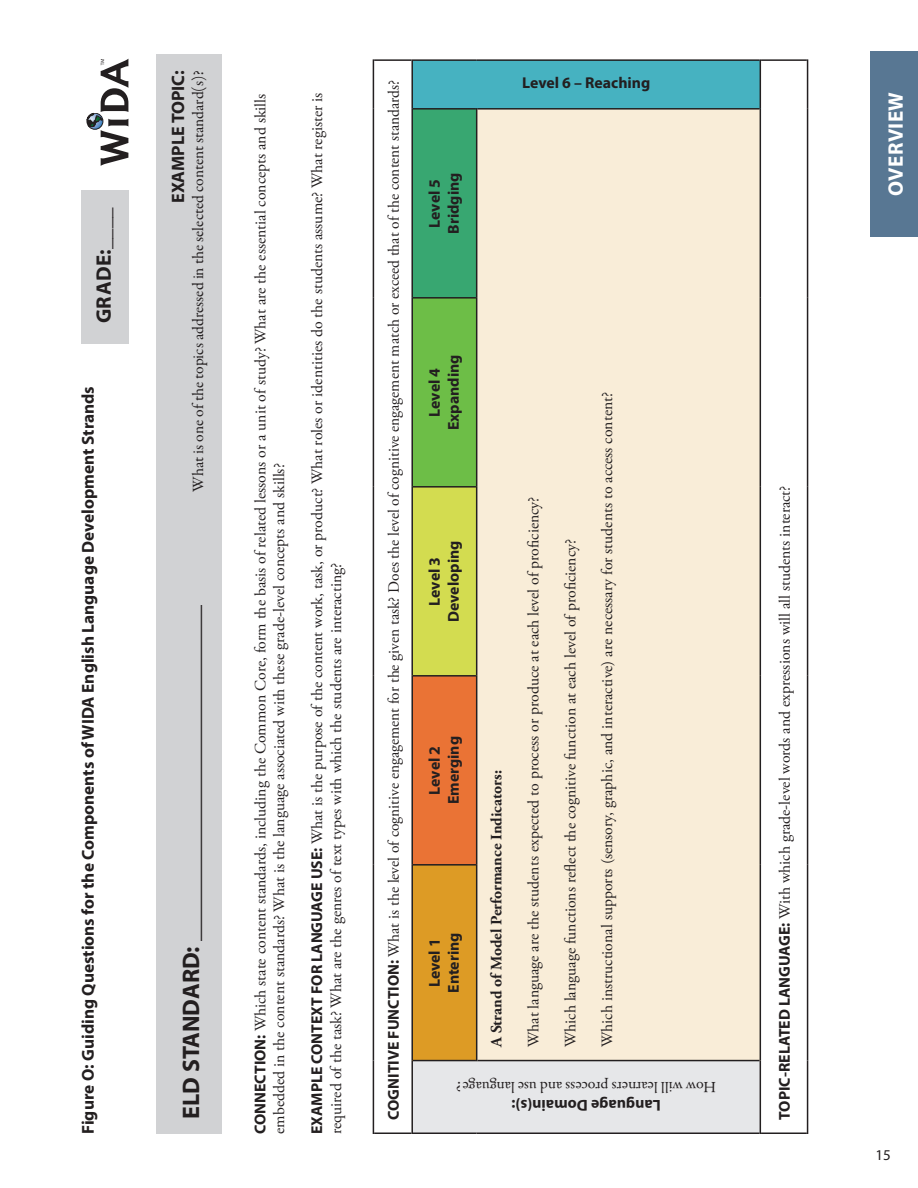
<style>
.page{position:relative;width:918px;height:1188px;background:#fff}
.page>*{position:absolute;margin:0;border:0;box-sizing:border-box;transform-origin:0 0}
.t1{font:700 24px "Myriad Pro";color:#231f20}
.t2{font:700 21px "Myriad Pro";letter-spacing:.02em;color:#231f20}
.t3{font:700 21px "Myriad Pro";letter-spacing:.02em;color:#fff}
.t4{font:700 18px "Myriad Pro";color:#231f20}
.t5{font:700 17.25px "Myriad Pro";color:#231f20}
.t6{font:15.75px/18.9px "Adobe Garamond Pro";color:#231f20}
.t7{font:15.75px/18.9px "Garamond Premr Pro";letter-spacing:-.005em;color:#231f20;text-align:center}
.t8{font:700 15.75px "Myriad Pro";color:#231f20}
.t9{font:700 15.75px "Adobe Garamond Pro";color:#231f20}
.t10{font:15px "Myriad Pro";color:#231f20}
.s1{font-family:"Myriad Pro";font-weight:700}
</style>
<div class="page">
<svg style="left:374px;top:61px;width:433px;height:1071px"></svg>
<div style="left:412px;top:1061px;width:348px;height:72px;background:#e6e7e9"></div>
<div style="left:412px;top:865px;width:65px;height:196px;background:#dd9b25"></div>
<div style="left:412px;top:676px;width:65px;height:189px;background:#ea7335"></div>
<div style="left:412px;top:487px;width:65px;height:189px;background:#d3dc50"></div>
<div style="left:412px;top:298px;width:65px;height:189px;background:#6dbe47"></div>
<div style="left:412px;top:109px;width:65px;height:189px;background:#38a771"></div>
<div style="left:412px;top:60px;width:348px;height:49px;background:#46b2c1"></div>
<div style="left:477px;top:109px;width:283px;height:952px;background:#f9edd8"></div>
<hr style="left:411px;top:1061px;width:2px;height:73px;background:#231f20">
<hr style="left:413px;top:1132px;width:64px;height:2px;background:#231f20">
<hr style="left:411px;top:865px;width:2px;height:196px;background:#231f20">
<hr style="left:413px;top:1060px;width:63px;height:1px;background:#231f20">
<hr style="left:411px;top:676px;width:2px;height:189px;background:#231f20">
<hr style="left:413px;top:864px;width:63px;height:2px;background:#231f20">
<hr style="left:411px;top:487px;width:2px;height:189px;background:#231f20">
<hr style="left:413px;top:675px;width:63px;height:2px;background:#231f20">
<hr style="left:411px;top:298px;width:2px;height:189px;background:#231f20">
<hr style="left:413px;top:486px;width:63px;height:2px;background:#231f20">
<hr style="left:411px;top:109px;width:2px;height:189px;background:#231f20">
<hr style="left:413px;top:297px;width:63px;height:2px;background:#231f20">
<hr style="left:411px;top:59px;width:2px;height:50px;background:#231f20">
<hr style="left:413px;top:108px;width:63px;height:2px;background:#231f20">
<hr style="left:413px;top:59px;width:64px;height:2px;background:#231f20">
<hr style="left:477px;top:1132px;width:283px;height:2px;background:#231f20">
<hr style="left:476px;top:865px;width:1px;height:196px;background:#231f20">
<hr style="left:477px;top:1060px;width:283px;height:1px;background:#231f20">
<hr style="left:476px;top:676px;width:1px;height:189px;background:#231f20">
<hr style="left:476px;top:487px;width:1px;height:189px;background:#231f20">
<hr style="left:476px;top:298px;width:1px;height:189px;background:#231f20">
<hr style="left:476px;top:108px;width:1px;height:190px;background:#231f20">
<hr style="left:477px;top:108px;width:283px;height:2px;background:#231f20">
<hr style="left:477px;top:59px;width:283px;height:2px;background:#231f20">
<hr style="left:373px;top:1061px;width:1px;height:73px;background:#231f20">
<hr style="left:374px;top:1132px;width:37px;height:2px;background:#231f20">
<hr style="left:373px;top:865px;width:1px;height:196px;background:#231f20">
<hr style="left:373px;top:676px;width:1px;height:189px;background:#231f20">
<hr style="left:373px;top:487px;width:1px;height:189px;background:#231f20">
<hr style="left:373px;top:298px;width:1px;height:189px;background:#231f20">
<hr style="left:373px;top:109px;width:1px;height:189px;background:#231f20">
<hr style="left:373px;top:59px;width:1px;height:50px;background:#231f20">
<hr style="left:374px;top:59px;width:37px;height:2px;background:#231f20">
<hr style="left:761px;top:1132px;width:46px;height:2px;background:#231f20">
<hr style="left:760px;top:1061px;width:1px;height:73px;background:#231f20">
<hr style="left:760px;top:865px;width:1px;height:196px;background:#231f20">
<hr style="left:760px;top:676px;width:1px;height:189px;background:#231f20">
<hr style="left:760px;top:487px;width:1px;height:189px;background:#231f20">
<hr style="left:760px;top:298px;width:1px;height:189px;background:#231f20">
<hr style="left:760px;top:109px;width:1px;height:189px;background:#231f20">
<hr style="left:760px;top:59px;width:1px;height:50px;background:#231f20">
<hr style="left:761px;top:59px;width:46px;height:2px;background:#231f20">
<hr style="left:807px;top:1061px;width:1px;height:73px;background:#231f20">
<hr style="left:807px;top:865px;width:1px;height:196px;background:#231f20">
<hr style="left:807px;top:676px;width:1px;height:189px;background:#231f20">
<hr style="left:807px;top:487px;width:1px;height:189px;background:#231f20">
<hr style="left:807px;top:298px;width:1px;height:189px;background:#231f20">
<hr style="left:807px;top:109px;width:1px;height:189px;background:#231f20">
<hr style="left:807px;top:59px;width:1px;height:50px;background:#231f20">
<div style="left:870px;top:51px;width:48px;height:186px;background:#587793"></div>
<div style="left:157px;top:54px;width:65px;height:1080px;background:#d1d2d4"></div>
<svg style="left:87px;top:59px;width:41px;height:107px"></svg>
<div style="left:81px;top:190px;width:48px;height:153px;background:#d1d2d4"></div>
<p class="t2" style="left:90px;top:323px;width:117px;rotate:-90deg">GRADE:____</p>
<p class="t5" style="left:77px;top:1134px;width:749px;rotate:-90deg">Figure O: Guiding Questions for the Components of WIDA English Language Development Strands</p>
<p class="t4" style="left:166px;top:203px;width:134px;rotate:-90deg">EXAMPLE TOPIC:</p>
<p class="t7" style="left:189px;top:492px;width:423px;rotate:-90deg">What is one of the topics addressed in the selected content standard(s)?</p>
<p class="t1" style="left:176px;top:1119px;width:515px;rotate:-90deg">ELD STANDARD: ____________________________</p>
<p class="t6" style="left:252px;top:1134px;width:1042px;rotate:-90deg"><span class="s1">CONNECTION:</span> Which state content standards, including the Common Core, form the basis of related lessons or a unit of study? What are the essential concepts and skills embedded in the content standards? What is the language associated with these grade-level concepts and skills?</p>
<p class="t6" style="left:308px;top:1134px;width:1043px;rotate:-90deg"><span class="s1">EXAMPLE CONTEXT FOR LANGUAGE USE:</span> What is the purpose of the content work, task, or product? What roles or identities do the students assume? What register is required of the task? What are the genres of text types with which the students are interacting?</p>
<p class="t6" style="left:385px;top:1120px;width:1041px;rotate:-90deg"><span class="s1">COGNITIVE FUNCTION:</span> What is the level of cognitive engagement for the given task? Does the level of cognitive engagement match or exceed that of the content standards?</p>
<p class="t8" style="left:424px;top:228px;width:50px;rotate:-90deg">Level 5</p>
<p class="t8" style="left:443px;top:234px;width:63px;rotate:-90deg">Bridging</p>
<p class="t8" style="left:522px;top:73px;width:130px">Level 6 – Reaching</p>
<p class="t8" style="left:443px;top:430px;width:77px;rotate:-90deg">Expanding</p>
<p class="t8" style="left:424px;top:417px;width:50px;rotate:-90deg">Level 4</p>
<p class="t8" style="left:443px;top:622px;width:83px;rotate:-90deg">Developing</p>
<p class="t8" style="left:424px;top:606px;width:50px;rotate:-90deg">Level 3</p>
<p class="t8" style="left:424px;top:795px;width:50px;rotate:-90deg">Level 2</p>
<p class="t8" style="left:443px;top:804px;width:70px;rotate:-90deg">Emerging</p>
<p class="t8" style="left:424px;top:987px;width:50px;rotate:-90deg">Level 1</p>
<p class="t8" style="left:443px;top:993px;width:62px;rotate:-90deg">Entering</p>
<p class="t9" style="left:487px;top:1047px;width:278px;rotate:-90deg">A Strand of Model Performance Indicators:</p>
<p class="t6" style="left:525px;top:1047px;width:552px;rotate:-90deg">What language are the students expected to process or produce at each level of proficiency?</p>
<p class="t6" style="left:562px;top:1047px;width:510px;rotate:-90deg">Which language functions reflect the cognitive function at each level of proficiency?</p>
<p class="t6" style="left:598px;top:1047px;width:656px;rotate:-90deg">Which instructional supports (sensory, graphic, and interactive) are necessary for students to access content?</p>
<p class="t7" style="left:716px;top:1114px;width:261px;rotate:-180deg"><span class="s1">Language Domain(s):<br></span>How will learners process and use language?</p>
<p class="t6" style="left:776px;top:1120px;width:636px;rotate:-90deg"><span class="s1">TOPIC-RELATED LANGUAGE:</span> With which grade-level words and expressions will all students interact?</p>
<p class="t3" style="left:882px;top:196px;width:106px;rotate:-90deg">OVERVIEW</p>
<p class="t10" style="left:876px;top:1146px;width:17px">15</p>
</div>
